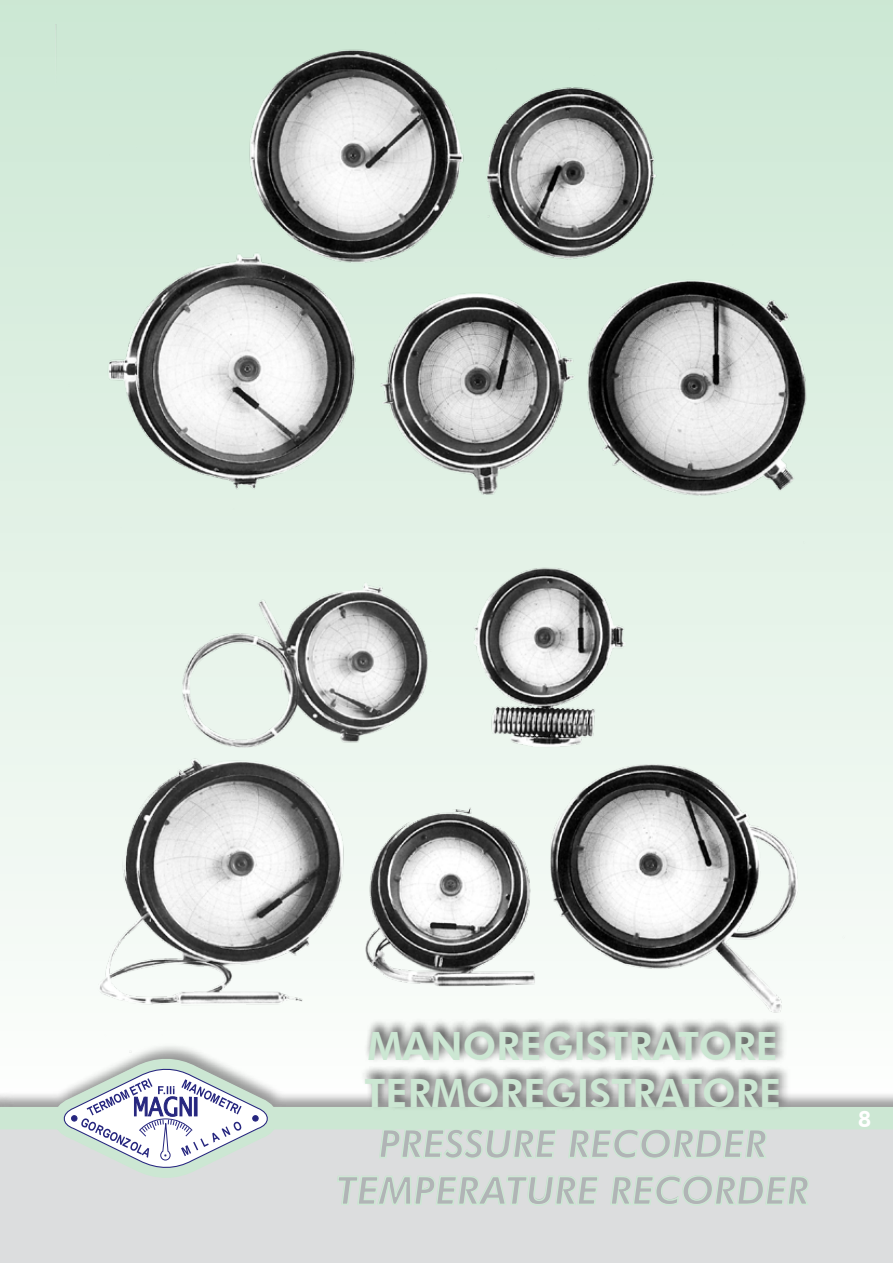
<style>
.page{position:relative;width:893px;height:1263px;background:#fff}
.page>*{position:absolute;margin:0;border:0;box-sizing:border-box;transform-origin:0 0}
.t1{font:italic 800 39px/46.8px "Futura BT";letter-spacing:-.01em;color:#b1b4b6;text-align:center}
.t2{font:800 39px/46.8px "Futura BT";color:#cce7d3}
.t3{font:800 22.5px "Futura BT";color:#fff}
</style>
<div class="page">
<div style="left:0;top:0;width:893px;height:1113px;background:linear-gradient(to bottom,#cce7d3,#fcfdfc)"></div>
<div style="left:0;top:1043px;width:893px;height:220px;background:#000;opacity:.4"></div>
<div style="left:0;top:1127px;width:893px;height:136px;background:#dcddde"></div>
<div style="left:0;top:1107px;width:63px;height:22px;background:#cce7d3"></div>
<div style="left:268px;top:1107px;width:625px;height:22px;background:#cce7d3"></div>
<svg style="left:48px;top:1095px;width:235px;height:83px"></svg>
<img style="left:55px;top:24px;width:783px;height:527px">
<img style="left:48px;top:551px;width:803px;height:544px">
<svg style="left:336px;top:934px;width:474px;height:272px"></svg>
<div style="left:360px;top:1018px;width:432px;height:93px;background:#000;opacity:.75"></div>
<p class="t2" style="left:364px;top:1022px;width:419px">MANOREGISTRATORE<br>TERMOREGISTRATORE</p>
<p class="t1" style="left:336px;top:1120px;width:474px">PRESSURE RECORDER<br>TEMPERATURE RECORDER</p>
<p class="t3" style="left:858px;top:1105px;width:15px">8</p>
</div>
